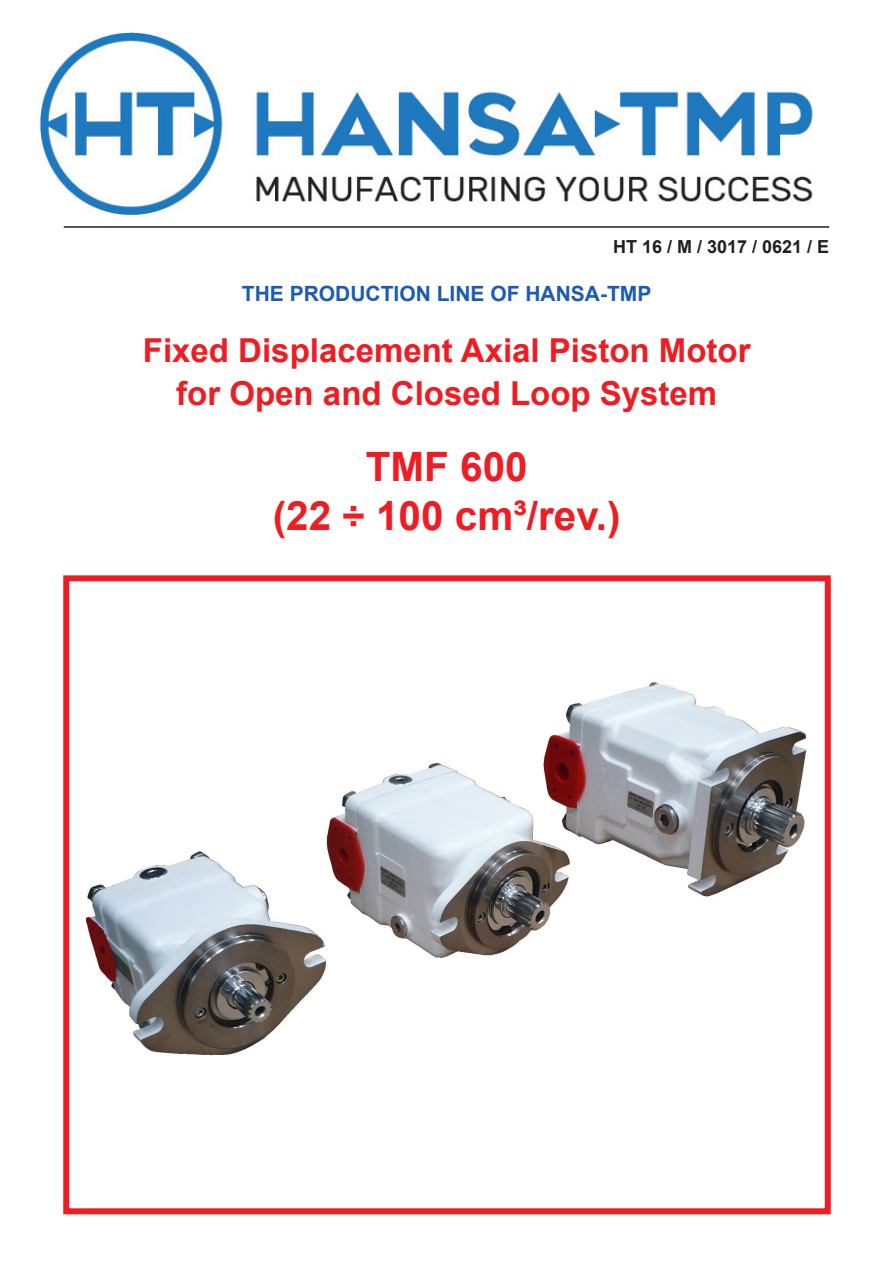
<style>
.page{position:relative;width:893px;height:1263px;background:#fff}
.page>*{position:absolute;margin:0;border:0;box-sizing:border-box;transform-origin:0 0}
.t1{font:700 40.5px "Arial";color:#ee1d23}
.t2{font:700 33px "Arial";color:#ee1d23}
.t3{font:700 21px "Arial";color:#1c5ab3}
.t4{font:700 18px "Arial";color:#231f20}
</style>
<div class="page">
<hr style="left:64px;top:226px;width:765px;height:2px;background:#231f20">
<div style="left:63px;top:575px;width:768px;height:639px;border:6px solid #ee1d23"></div>
<img style="left:85px;top:682px;width:722px;height:374px">
<img style="left:41px;top:32px;width:772px;height:182px">
<p class="t4" style="left:613px;top:234px;width:218px">HT 16 / M / 3017 / 0621 / E</p>
<p class="t3" style="left:242px;top:279px;width:411px">THE PRODUCTION LINE OF HANSA-TMP</p>
<p class="t2" style="left:143px;top:327px;width:609px">Fixed Displacement Axial Piston Motor</p>
<p class="t2" style="left:176px;top:371px;width:542px">for Open and Closed Loop System</p>
<p class="t1" style="left:366px;top:438px;width:164px">TMF 600</p>
<p class="t1" style="left:273px;top:487px;width:349px">(22 ÷ 100 cm³/rev.)</p>
</div>
